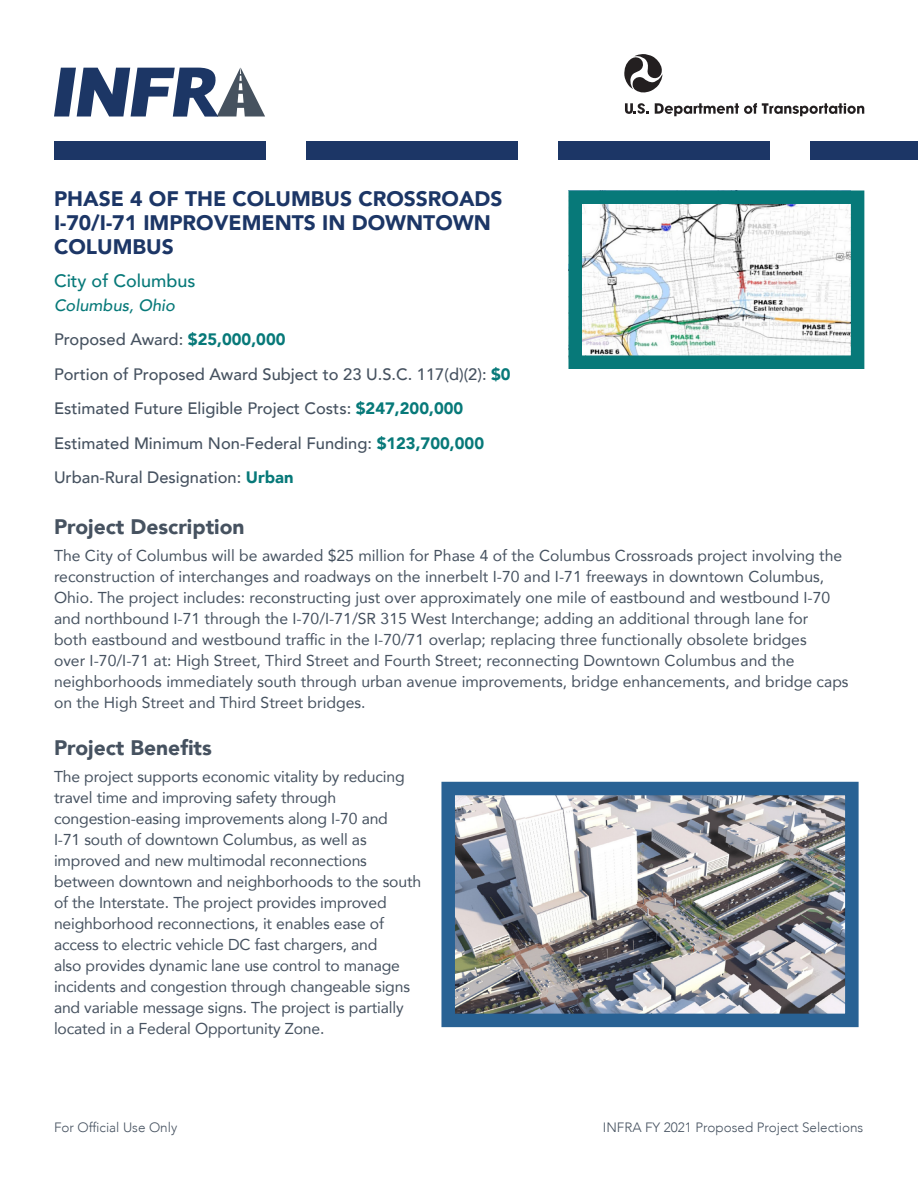
<style>
.page{position:relative;width:918px;height:1188px;background:#fff}
.page>*{position:absolute;margin:0;border:0;box-sizing:border-box;transform-origin:0 0}
.Award_Head{font:900 21px/24px "Avenir";color:#1c3666}
.Project_Head{font:900 21px "Avenir";color:#465260}
.Award_Recipient{font:500 18px "Avenir";color:#077979}
.Award_Amount{font:500 16.5px "Avenir";color:#465260}
.Award_Location{font:italic 500 16.5px "Avenir";color:#077979}
.t1{font:15.75px/21px "Avenir";color:#465260}
.t2{font:300 13.5px "Avenir";color:#465260}
.s1{font-weight:900;color:#077979}
</style>
<div class="page">
<div style="left:306px;top:141px;width:211px;height:19px;background:#1c3666"></div>
<div style="left:558px;top:141px;width:211px;height:19px;background:#1c3666"></div>
<div style="left:810px;top:141px;width:108px;height:19px;background:#1c3666"></div>
<svg style="left:54px;top:68px;width:211px;height:49px"></svg>
<div style="left:54px;top:141px;width:211px;height:19px;background:#1c3666"></div>
<svg style="left:624px;top:54px;width:39px;height:39px"></svg>
<svg style="left:625px;top:103px;width:24px;height:11px"></svg>
<svg style="left:655px;top:103px;width:209px;height:13px"></svg>
<img style="left:583px;top:205px;width:266px;height:149px">
<div style="left:568px;top:190px;width:296px;height:179px;border:14px solid #077979"></div>
<img style="left:456px;top:797px;width:388px;height:215px">
<div style="left:441px;top:782px;width:418px;height:245px;border:14px solid #296294"></div>
<p class="Award_Head" style="left:54px;top:186px;width:450px">PHASE 4 OF THE COLUMBUS CROSSROADS<br>I-70/I-71 IMPROVEMENTS IN DOWNTOWN<br>COLUMBUS</p>
<p class="Award_Recipient" style="left:54px;top:265px;width:143px">City of Columbus</p>
<p class="Award_Location" style="left:54px;top:295px;width:123px">Columbus, Ohio</p>
<p class="Award_Amount" style="left:54px;top:325px;width:233px">Proposed Award: <span class="s1">$25,000,000</span></p>
<p class="Award_Amount" style="left:54px;top:359px;width:458px">Portion of Proposed Award Subject to 23 U.S.C. 117(d)(2): <span class="s1">$0</span></p>
<p class="Award_Amount" style="left:54px;top:394px;width:411px">Estimated Future Eligible Project Costs: <span class="s1">$247,200,000</span></p>
<p class="Award_Amount" style="left:54px;top:428px;width:432px">Estimated Minimum Non-Federal Funding: <span class="s1">$123,700,000</span></p>
<p class="Award_Amount" style="left:54px;top:463px;width:241px">Urban-Rural Designation: <span class="s1">Urban</span></p>
<p class="Project_Head" style="left:54px;top:509px;width:192px">Project Description</p>
<p class="t1" style="left:54px;top:545px;width:796px">The City of Columbus will be awarded $25 million for Phase 4 of the Columbus Crossroads project involving the reconstruction of interchanges and roadways on the innerbelt I-70 and I-71 freeways in downtown Columbus, Ohio. The project includes: reconstructing just over approximately one mile of eastbound and westbound I-70 and northbound I-71 through the I-70/I-71/SR 315 West Interchange; adding an additional through lane for<br>both eastbound and westbound traffic in the I-70/71 overlap; replacing three functionally obsolete bridges<br>over I-70/I-71 at: High Street, Third Street and Fourth Street; reconnecting Downtown Columbus and the neighborhoods immediately south through urban avenue improvements, bridge enhancements, and bridge caps on the High Street and Third Street bridges.</p>
<p class="Project_Head" style="left:54px;top:729px;width:159px">Project Benefits</p>
<p class="t1" style="left:54px;top:765px;width:369px">The project supports economic vitality by reducing travel time and improving safety through congestion-easing improvements along I-70 and<br>I-71 south of downtown Columbus, as well as improved and new multimodal reconnections between downtown and neighborhoods to the south of the Interstate. The project provides improved neighborhood reconnections, it enables ease of access to electric vehicle DC fast chargers, and<br>also provides dynamic lane use control to manage incidents and congestion through changeable signs and variable message signs. The project is partially located in a Federal Opportunity Zone.</p>
<p class="t2" style="left:54px;top:1119px;width:125px">For Official Use Only</p>
<p class="t2" style="left:603px;top:1119px;width:262px">INFRA FY 2021 Proposed Project Selections</p>
</div>
